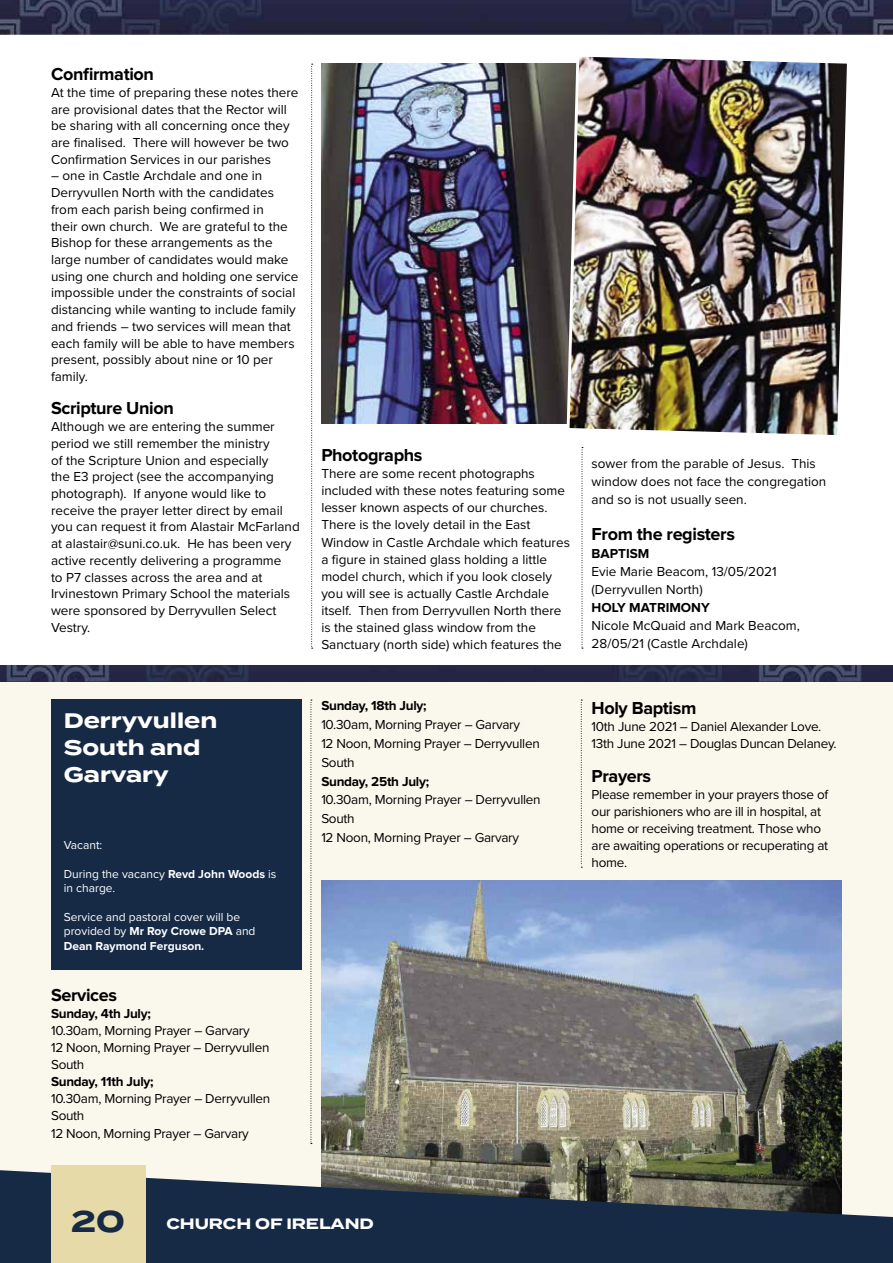
<style>
.page{position:relative;width:893px;height:1263px;background:#fff}
.page>*{position:absolute;margin:0;border:0;box-sizing:border-box;transform-origin:0 0}
.t1{font:700 30px "Termina";color:#172a45}
.t2{font:700 21px/27px "Termina";color:#fff}
.t3{font:700 18px "Proxima Nova";letter-spacing:-.02em;color:#000}
.t4{font:700 15px "Termina";color:#fff}
.t5{font:13.5px/16.6px "Proxima Nova";color:#000}
.t6{font:13.5px/17.1px "Proxima Nova";letter-spacing:-.02em;color:#000}
.t7{font:700 13.5px "Proxima Nova";letter-spacing:-.02em;color:#000}
.t8{font:700 13.5px "Proxima Nova";color:#000}
.t9{font:12px/14.4px "Proxima Nova";color:#fff}
.s1{font-weight:700}
</style>
<div class="page">
<div style="left:0;top:682px;width:893px;height:581px;background:#faf7ed"></div>
<img style="left:0;top:665px;width:893px;height:17px">
<img style="left:321px;top:880px;width:521px;height:289px">
<svg style="left:0;top:1169px;width:893px;height:94px;fill:#172a45"></svg>
<img style="left:0;top:0;width:893px;height:34px">
<div style="left:51px;top:1165px;width:94px;height:98px;background:#e6daa9"></div>
<img style="left:321px;top:64px;width:244px;height:359px">
<img style="left:565px;top:56px;width:282px;height:379px">
<svg style="left:311px;top:64px;width:2px;height:585px"></svg>
<svg style="left:582px;top:447px;width:1px;height:202px"></svg>
<div style="left:51px;top:700px;width:250px;height:261px;background:#172a45"></div>
<div style="left:51px;top:819px;width:250px;height:151px;background:#172a45"></div>
<svg style="left:311px;top:700px;width:1px;height:444px"></svg>
<svg style="left:581px;top:700px;width:1px;height:168px"></svg>
<h3 class="t3" style="left:51px;top:66px;width:104px">Confirmation</h3>
<p class="t5" style="left:51px;top:83px;width:249px">At the time of preparing these notes there are provisional dates that the Rector will be sharing with all concerning once they are finalised. There will however be two Confirmation Services in our parishes</p>
<p class="t5" style="left:51px;top:167px;width:249px">– one in Castle Archdale and one in Derryvullen North with the candidates from each parish being confirmed in<br>their own church. We are grateful to the Bishop for these arrangements as the large number of candidates would make using one church and holding one service impossible under the constraints of social distancing while wanting to include family and friends – two services will mean that each family will be able to have members present, possibly about nine or 10 per family.</p>
<h3 class="t3" style="left:51px;top:400px;width:124px">Scripture Union</h3>
<p class="t5" style="left:51px;top:418px;width:250px">Although we are entering the summer period we still remember the ministry<br>of the Scripture Union and especially<br>the E3 project (see the accompanying photograph). If anyone would like to receive the prayer letter direct by email you can request it from Alastair McFarland at alastair@suni.co.uk. He has been very active recently delivering a programme<br>to P7 classes across the area and at Irvinestown Primary School the materials were sponsored by Derryvullen Select Vestry.</p>
<h2 class="t2" style="left:64px;top:708px;width:155px">Derryvullen<br>South and<br>Garvary</h2>
<p class="t9" style="left:64px;top:837px;width:40px">Vacant:</p>
<p class="t9" style="left:64px;top:866px;width:214px">During the vacancy <span class="s1">Revd John Woods</span> is in charge.</p>
<p class="t9" style="left:64px;top:909px;width:193px">Service and pastoral cover will be provided by <span class="s1">Mr Roy Crowe DPA</span> and<br><span class="s1">Dean Raymond Ferguson.</span></p>
<h3 class="t3" style="left:51px;top:987px;width:68px">Services</h3>
<p class="t7" style="left:51px;top:1007px;width:101px">Sunday, 4th July;</p>
<p class="t6" style="left:51px;top:1022px;width:220px">10.30am, Morning Prayer – Garvary<br>12 Noon, Morning Prayer – Derryvullen<br>South</p>
<p class="t7" style="left:51px;top:1076px;width:104px">Sunday, 11th July;</p>
<p class="t6" style="left:51px;top:1090px;width:221px">10.30am, Morning Prayer – Derryvullen<br>South<br>12 Noon, Morning Prayer – Garvary</p>
<h3 class="t3" style="left:321px;top:447px;width:103px">Photographs</h3>
<p class="t5" style="left:321px;top:465px;width:250px">There are some recent photographs included with these notes featuring some lesser known aspects of our churches.<br>There is the lovely detail in the East Window in Castle Archdale which features a figure in stained glass holding a little model church, which if you look closely you will see is actually Castle Archdale itself. Then from Derryvullen North there is the stained glass window from the Sanctuary (north side) which features the</p>
<p class="t5" style="left:592px;top:454px;width:236px;line-height:18px">sower from the parable of Jesus. This window does not face the congregation and so is not usually seen.</p>
<h3 class="t3" style="left:592px;top:526px;width:145px">From the registers</h3>
<p class="t8" style="left:592px;top:548px;width:59px">BAPTISM</p>
<p class="t5" style="left:592px;top:562px;width:187px;line-height:18px">Evie Marie Beacom, 13/05/2021 (Derryvullen North)</p>
<p class="t8" style="left:592px;top:602px;width:120px">HOLY MATRIMONY</p>
<p class="t5" style="left:592px;top:616px;width:210px;line-height:18px">Nicole McQuaid and Mark Beacom,<br>28/05/21 (Castle Archdale)</p>
<p class="t7" style="left:321px;top:700px;width:107px">Sunday, 18th July;</p>
<p class="t6" style="left:321px;top:715px;width:220px;line-height:18.8px">10.30am, Morning Prayer – Garvary<br>12 Noon, Morning Prayer – Derryvullen<br>South</p>
<p class="t7" style="left:321px;top:775px;width:109px">Sunday, 25th July;</p>
<p class="t6" style="left:321px;top:790px;width:221px;line-height:18.8px">10.30am, Morning Prayer – Derryvullen<br>South<br>12 Noon, Morning Prayer – Garvary</p>
<h3 class="t3" style="left:592px;top:699px;width:106px">Holy Baptism</h3>
<p class="t6" style="left:592px;top:717px;width:247px">10th June 2021 – Daniel Alexander Love.<br>13th June 2021 – Douglas Duncan Delaney.</p>
<h3 class="t3" style="left:592px;top:768px;width:61px">Prayers</h3>
<p class="t6" style="left:592px;top:785px;width:238px">Please remember in your prayers those of our parishioners who are ill in hospital, at home or receiving treatment. Those who are awaiting operations or recuperating at home.</p>
<h1 class="t1" style="left:71px;top:1199px;width:55px">20</h1>
<p class="t4" style="left:166px;top:1212px;width:209px">CHURCH OF IRELAND</p>
</div>
